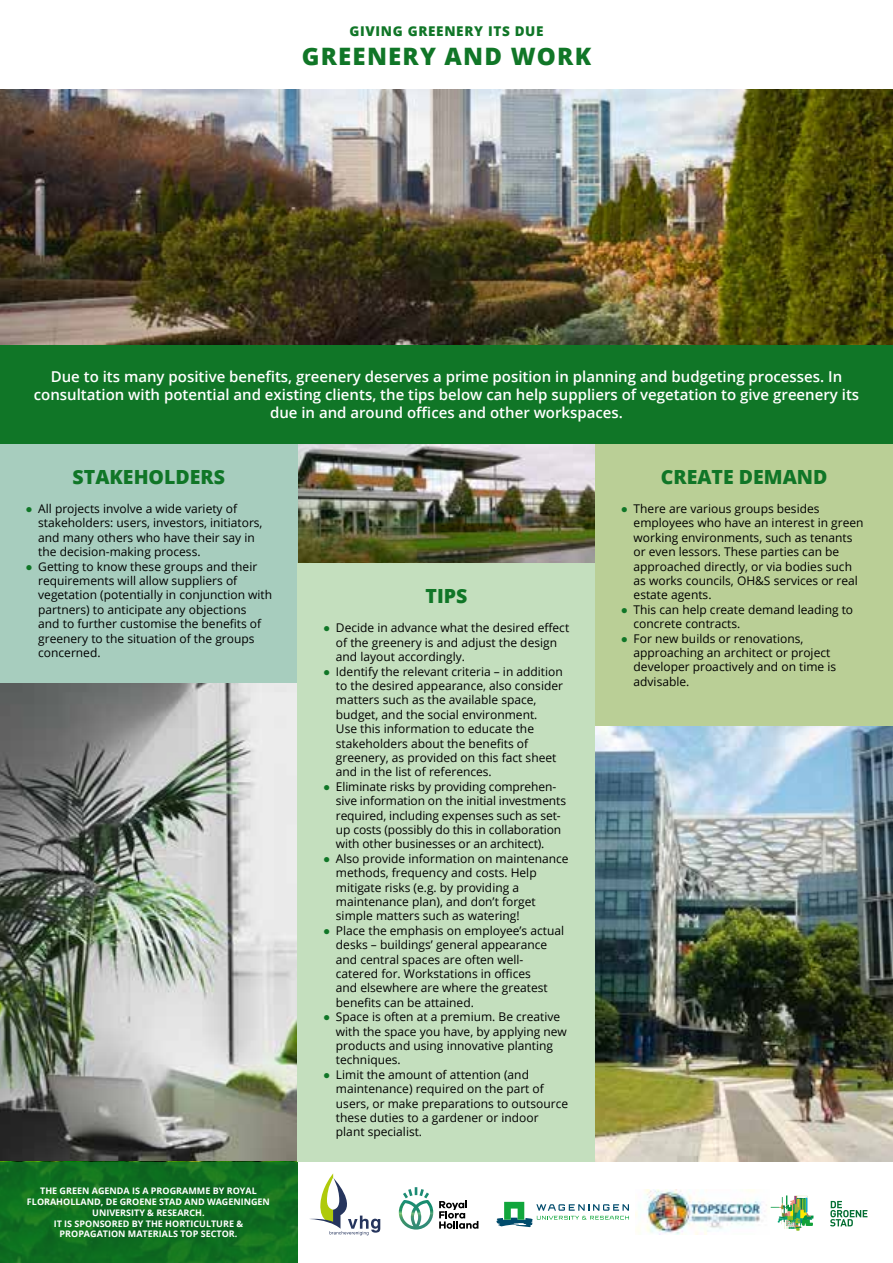
<style>
.page{position:relative;width:893px;height:1263px;background:#fff}
.page>*{position:absolute;margin:0;border:0;box-sizing:border-box;transform-origin:0 0}
.t1{font:800 24px "Open Sans";letter-spacing:.05em;color:#107627}
.t2{font:800 19.5px "Open Sans";color:#107627}
.t3{font:600 15px/18px "Open Sans";color:#fff;text-align:center}
.t4{font:800 13.5px "Open Sans";letter-spacing:.05em;color:#107627}
.t5{font:12px/14.4px "Open Sans";color:#000}
.t6{font:700 9px/10.8px "Open Sans";color:#fff;text-align:center}
.s1{font-family:"Arial";color:#107627}
</style>
<div class="page">
<img style="left:0;top:89px;width:893px;height:256px">
<img style="left:595px;top:726px;width:298px;height:436px">
<img style="left:0;top:682px;width:298px;height:480px">
<img style="left:298px;top:444px;width:297px;height:119px">
<svg style="left:0;top:1162px;width:298px;height:101px;background:#106f1f"></svg>
<svg style="left:439px;top:1200px;width:39px;height:29px"></svg>
<img style="left:399px;top:1187px;width:34px;height:42px">
<svg style="left:496px;top:1202px;width:133px;height:25px"></svg>
<img style="left:635px;top:1190px;width:132px;height:44px">
<svg style="left:830px;top:1201px;width:37px;height:25px"></svg>
<svg style="left:771px;top:1195px;width:42px;height:36px"></svg>
<svg style="left:309px;top:1173px;width:71px;height:62px"></svg>
<div style="left:0;top:444px;width:298px;height:238px;background:#a7cdbe"></div>
<div style="left:0;top:345px;width:893px;height:99px;background:#107627"></div>
<div style="left:298px;top:563px;width:297px;height:599px;background:#c4dfbe"></div>
<div style="left:595px;top:444px;width:298px;height:282px;background:#bacf96"></div>
<p class="t4" style="left:349px;top:21px;width:196px">GIVING GREENERY ITS DUE</p>
<h1 class="t1" style="left:302px;top:38px;width:291px">GREENERY AND WORK</h1>
<p class="t3" style="left:34px;top:367px;width:827px">Due to its many positive benefits, greenery deserves a prime position in planning and budgeting processes. In consultation with potential and existing clients, the tips below can help suppliers of vegetation to give greenery its due in and around offices and other workspaces.</p>
<h2 class="t2" style="left:73px;top:462px;width:154px">STAKEHOLDERS</h2>
<p class="t5" style="left:38px;top:501px;width:226px;text-indent:-13px"><span class="s1">●</span> All projects involve a wide variety of stakeholders: users, investors, initiators, and many others who have their say in the decision-making process.</p>
<p class="t5" style="left:38px;top:559px;width:235px;text-indent:-13px"><span class="s1">●</span> Getting to know these groups and their requirements will allow suppliers of vegetation (potentially in conjunction with partners) to anticipate any objections<br>and to further customise the benefits of greenery to the situation of the groups concerned.</p>
<p class="t6" style="left:27px;top:1185px;width:244px">THE GREEN AGENDA IS A PROGRAMME BY ROYAL FLORAHOLLAND, DE GROENE STAD AND WAGENINGEN UNIVERSITY &amp; RESEARCH.<br>IT IS SPONSORED BY THE HORTICULTURE &amp; PROPAGATION MATERIALS TOP SECTOR.</p>
<h2 class="t2" style="left:426px;top:581px;width:43px">TIPS</h2>
<p class="t5" style="left:336px;top:620px;width:235px;text-indent:-13px"><span class="s1">●</span> Decide in advance what the desired effect of the greenery is and adjust the design and layout accordingly.</p>
<p class="t5" style="left:336px;top:664px;width:229px;text-indent:-13px"><span class="s1">●</span> Identify the relevant criteria – in addition to the desired appearance, also consider matters such as the available space, budget, and the social environment.<br>Use this information to educate the stakeholders about the benefits of greenery, as provided on this fact sheet and in the list of references.</p>
<p class="t5" style="left:336px;top:779px;width:232px;text-indent:-13px"><span class="s1">●</span> Eliminate risks by providing comprehen&shy;sive information on the initial investments required, including expenses such as set&shy;up costs (possibly do this in collaboration with other businesses or an architect).</p>
<p class="t5" style="left:336px;top:851px;width:234px;text-indent:-13px"><span class="s1">●</span> Also provide information on maintenance methods, frequency and costs. Help mitigate risks (e.g. by providing a maintenance plan), and don’t forget simple matters such as watering!</p>
<p class="t5" style="left:336px;top:923px;width:230px;text-indent:-13px"><span class="s1">●</span> Place the emphasis on employee’s actual desks – buildings’ general appearance and central spaces are often well&shy;catered for. Workstations in offices<br>and elsewhere are where the greatest benefits can be attained.</p>
<p class="t5" style="left:336px;top:1009px;width:233px;text-indent:-13px"><span class="s1">●</span> Space is often at a premium. Be creative with the space you have, by applying new products and using innovative planting techniques.</p>
<p class="t5" style="left:336px;top:1067px;width:234px;text-indent:-13px"><span class="s1">●</span> Limit the amount of attention (and maintenance) required on the part of users, or make preparations to outsource these duties to a gardener or indoor plant specialist.</p>
<h2 class="t2" style="left:661px;top:462px;width:168px">CREATE DEMAND</h2>
<p class="t5" style="left:634px;top:501px;width:231px;text-indent:-13px"><span class="s1">●</span> There are various groups besides employees who have an interest in green working environments, such as tenants or even lessors. These parties can be approached directly, or via bodies such as works councils, OH&amp;S services or real estate agents.</p>
<p class="t5" style="left:634px;top:602px;width:221px;text-indent:-13px"><span class="s1">●</span> This can help create demand leading to concrete contracts.</p>
<p class="t5" style="left:634px;top:631px;width:204px;text-indent:-13px"><span class="s1">●</span> For new builds or renovations, approaching an architect or project developer proactively and on time is advisable.</p>
</div>
